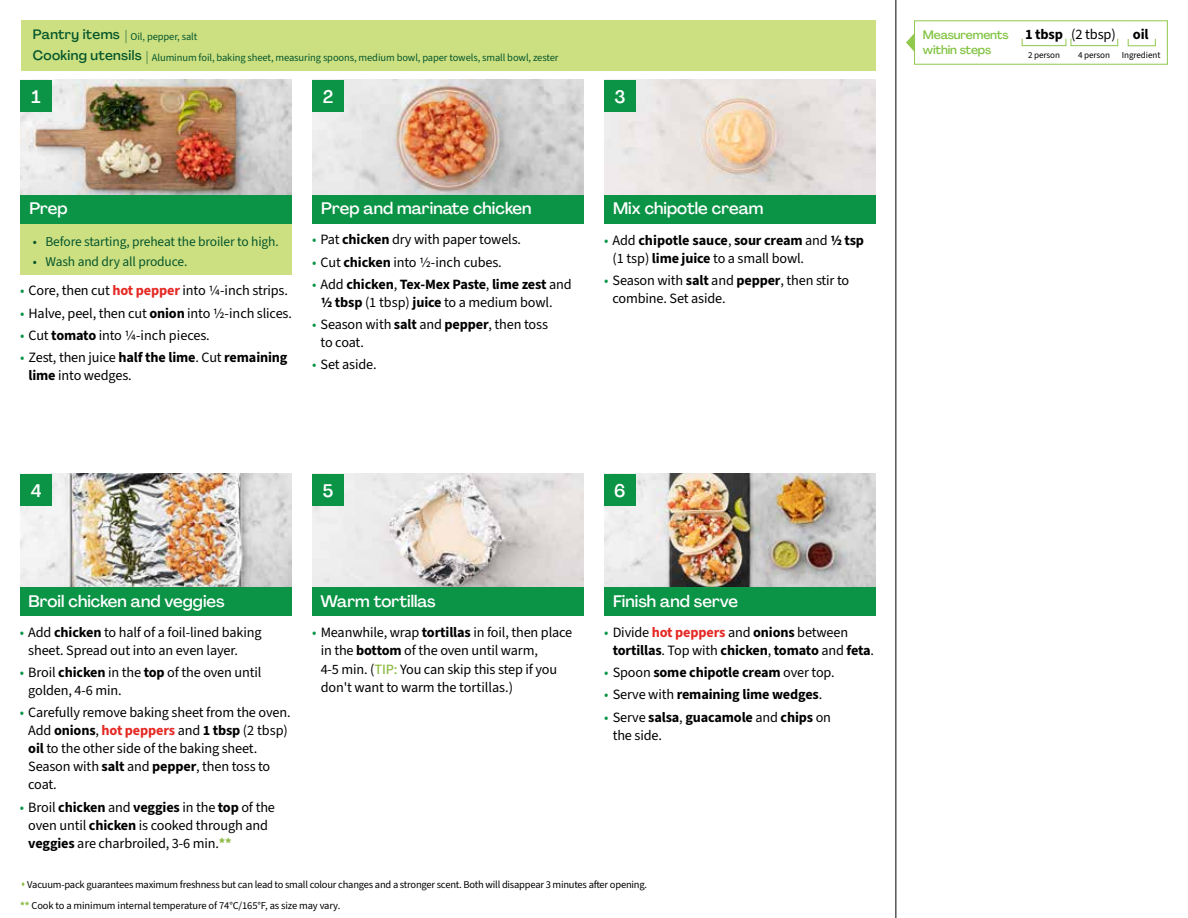
<style>
.page{position:relative;width:1188px;height:918px;background:#fff}
.page>*{position:absolute;margin:0;border:0;box-sizing:border-box;transform-origin:0 0}
.t1{font:500 18px "Agrandir";color:#fff}
.t2{font:500 16.5px "Agrandir";color:#fff}
.t3{font:700 14.4px "Source Sans 3";letter-spacing:-.01em;color:#000}
.t4{font:14.25px/18px "Source Sans 3";letter-spacing:-.01em;color:#000}
.t5{font:700 14.25px/18px "Source Sans 3";letter-spacing:-.01em;color:#000}
.t6{font:13.5px "Source Sans 3";letter-spacing:-.01em;color:#05562c}
.t7{font:500 13.5px "Agrandir";letter-spacing:.025em;color:#05562c}
.t8{font:500 12px/15.8px "Agrandir";letter-spacing:-.01em;color:#82c341}
.t9{font:10.5px/20.9px "Source Sans 3";letter-spacing:-.02em;color:#000}
.t10{font:10.5px "Source Sans 3";letter-spacing:-.01em;color:#05562c}
.t11{font:9.15px "Source Sans 3";letter-spacing:-.01em;color:#000}
.s1{font-family:"Agrandir";font-weight:500;font-size:13.5px}
.s2{color:#0b9446}
.s3{font-weight:700;color:#e52823}
.s4{font-weight:700}
.s5{font-weight:400;color:#0b9446}
.s6{font-weight:400}
.s7{font-weight:700;color:#8cba42}
.s8{font-weight:500;color:#8cba42}
.s9{color:#e52823}
.s10{color:#8cba42}
</style>
<div class="page">
<img style="left:20px;top:474px;width:272px;height:113px">
<img style="left:312px;top:474px;width:272px;height:113px">
<img style="left:604px;top:473px;width:272px;height:114px">
<img style="left:20px;top:80px;width:272px;height:115px">
<img style="left:312px;top:80px;width:272px;height:115px">
<img style="left:604px;top:80px;width:272px;height:115px">
<div style="left:312px;top:195px;width:272px;height:29px;background:#0b9446"></div>
<div style="left:20px;top:195px;width:272px;height:29px;background:#0b9446"></div>
<div style="left:20px;top:587px;width:272px;height:29px;background:#0b9446"></div>
<div style="left:312px;top:587px;width:272px;height:29px;background:#0b9446"></div>
<div style="left:604px;top:587px;width:272px;height:29px;background:#0b9446"></div>
<div style="left:604px;top:195px;width:272px;height:29px;background:#0b9446"></div>
<div style="left:21px;top:20px;width:855px;height:51px;background:#cde081"></div>
<div style="left:20px;top:224px;width:272px;height:50px;background:#cde081"></div>
<hr style="left:896px;top:0;width:1px;height:918px;background:#000">
<div style="left:20px;top:474px;width:32px;height:32px;background:#0b9446"></div>
<div style="left:20px;top:80px;width:32px;height:32px;background:#0b9446"></div>
<div style="left:312px;top:474px;width:32px;height:32px;background:#0b9446"></div>
<div style="left:312px;top:80px;width:32px;height:32px;background:#0b9446"></div>
<div style="left:604px;top:474px;width:32px;height:32px;background:#0b9446"></div>
<div style="left:604px;top:80px;width:32px;height:32px;background:#0b9446"></div>
<div style="left:914px;top:20px;width:254px;height:45px;border:1px solid #91c84e"></div>
<div style="left:1022px;top:38px;width:44px;height:8px;border:1px solid #91c84e"></div>
<div style="left:1071px;top:38px;width:47px;height:8px;border:1px solid #91c84e"></div>
<div style="left:1128px;top:38px;width:28px;height:8px;border:1px solid #91c84e"></div>
<svg style="left:906px;top:33px;width:9px;height:19px"></svg>
<p class="t10" style="left:33px;top:30px;width:166px"><span class="s1">Pantry items |</span> Oil, pepper, salt</p>
<p class="t7" style="left:33px;top:47px;width:110px">Cooking utensils</p>
<p class="t10" style="left:146px;top:51px;width:414px"><span class="s1">|</span> Aluminum foil, baking sheet, measuring spoons, medium bowl, paper towels, small bowl, zester</p>
<p class="t1" style="left:32px;top:86px;width:11px">1</p>
<p class="t1" style="left:323px;top:86px;width:12px">2</p>
<p class="t1" style="left:614px;top:85px;width:13px">3</p>
<p class="t2" style="left:29px;top:198px;width:40px">Prep</p>
<p class="t6" style="left:33px;top:233px;width:248px">• Before starting, preheat the broiler to high.</p>
<p class="t6" style="left:33px;top:253px;width:156px">• Wash and dry all produce.</p>
<p class="t4" style="left:20px;top:282px;width:270px"><span class="s2">•</span> Core, then cut <span class="s3">hot pepper</span> into 1/4-inch strips.</p>
<p class="t4" style="left:20px;top:304px;width:273px"><span class="s2">•</span> Halve, peel, then cut <span class="s4">onion</span> into 1/2-inch slices.</p>
<p class="t4" style="left:20px;top:326px;width:191px"><span class="s2">•</span> Cut <span class="s4">tomato</span> into 1/4-inch pieces.</p>
<p class="t4" style="left:29px;top:349px;width:261px;text-indent:-9px"><span class="s2">•</span> Zest, then juice <span class="s4">half the lime</span>. Cut <span class="s4">remaining lime</span> into wedges.</p>
<p class="t2" style="left:321px;top:198px;width:212px">Prep and marinate chicken</p>
<p class="t2" style="left:613px;top:198px;width:152px">Mix chipotle cream</p>
<p class="t4" style="left:312px;top:231px;width:211px"><span class="s2">•</span> Pat <span class="s4">chicken</span> dry with paper towels.</p>
<p class="t4" style="left:312px;top:253px;width:191px"><span class="s2">•</span> Cut <span class="s4">chicken</span> into 1/2-inch cubes.</p>
<p class="t5" style="left:321px;top:276px;width:253px;text-indent:-9px"><span class="s5">•</span> <span class="s6">Add</span> chicken<span class="s6">,</span> Tex-Mex Paste<span class="s6">,</span> lime zest <span class="s6">and<br></span>1/2 tbsp <span class="s6">(1 tbsp)</span> juice <span class="s6">to a medium bowl.</span></p>
<p class="t4" style="left:321px;top:316px;width:229px;text-indent:-9px"><span class="s2">•</span> Season with <span class="s4">salt</span> and <span class="s4">pepper</span>, then toss to coat.</p>
<p class="t4" style="left:312px;top:356px;width:66px"><span class="s2">•</span> Set aside.</p>
<p class="t5" style="left:613px;top:231px;width:253px;text-indent:-9px"><span class="s5">•</span> <span class="s6">Add</span> chipotle sauce<span class="s6">,</span> sour cream <span class="s6">and</span> 1/2 tsp <span class="s6">(1 tsp)</span> lime juice <span class="s6">to a small bowl.</span></p>
<p class="t4" style="left:613px;top:271px;width:238px;text-indent:-9px"><span class="s2">•</span> Season with <span class="s4">salt</span> and <span class="s4">pepper</span>, then stir to combine. Set aside.</p>
<p class="t1" style="left:31px;top:479px;width:12px">4</p>
<p class="t1" style="left:323px;top:479px;width:12px">5</p>
<p class="t1" style="left:614px;top:479px;width:13px">6</p>
<p class="t2" style="left:29px;top:591px;width:198px">Broil chicken and veggies</p>
<p class="t2" style="left:321px;top:591px;width:117px">Warm tortillas</p>
<p class="t2" style="left:613px;top:591px;width:127px">Finish and serve</p>
<p class="t4" style="left:28px;top:623px;width:235px;text-indent:-9px"><span class="s2">•</span> Add <span class="s4">chicken</span> to half of a foil-lined baking sheet. Spread out into an even layer.</p>
<p class="t4" style="left:28px;top:663px;width:235px;text-indent:-9px"><span class="s2">•</span> Broil <span class="s4">chicken</span> in the <span class="s4">top</span> of the oven until golden, 4-6 min.</p>
<p class="t4" style="left:28px;top:704px;width:264px;text-indent:-9px"><span class="s2">•</span> Carefully remove baking sheet from the oven.<br>Add <span class="s4">onions</span>, <span class="s3">hot peppers</span> and <span class="s4">1 tbsp</span> (2 tbsp) <span class="s4">oil</span> to the other side of the baking sheet.<br>Season with <span class="s4">salt</span> and <span class="s4">pepper</span>, then toss to coat.</p>
<p class="t4" style="left:28px;top:798px;width:248px;text-indent:-9px"><span class="s2">•</span> Broil <span class="s4">chicken</span> and <span class="s4">veggies</span> in the <span class="s4">top</span> of the oven until <span class="s4">chicken</span> is cooked through and <span class="s4">veggies</span> are charbroiled, 3-6 min.<span class="s7">**</span></p>
<p class="t4" style="left:321px;top:623px;width:253px;text-indent:-9px"><span class="s2">•</span> Meanwhile, wrap <span class="s4">tortillas</span> in foil, then place in the <span class="s4">bottom</span> of the oven until warm,<br>4-5 min. (<span class="s8">TIP:</span> You can skip this step if you don't want to warm the tortillas.)</p>
<p class="t5" style="left:613px;top:624px;width:263px;text-indent:-9px"><span class="s5">•</span> <span class="s6">Divide</span> <span class="s9">hot peppers</span> <span class="s6">and</span> onions <span class="s6">between </span>tortillas<span class="s6">. Top with</span> chicken<span class="s6">,</span> tomato <span class="s6">and</span> feta<span class="s6">.</span></p>
<p class="t5" style="left:604px;top:664px;width:232px"><span class="s5">•</span> <span class="s6">Spoon</span> some chipotle cream <span class="s6">over top.</span></p>
<p class="t5" style="left:604px;top:686px;width:220px"><span class="s5">•</span> <span class="s6">Serve with</span> remaining lime wedges<span class="s6">.</span></p>
<p class="t4" style="left:613px;top:708px;width:220px;text-indent:-9px"><span class="s2">•</span> Serve <span class="s4">salsa</span>, <span class="s4">guacamole</span> and <span class="s4">chips</span> on the side.</p>
<p class="t9" style="left:20px;top:874px;width:629px"><span class="s10">▲</span> Vacuum-pack guarantees maximum freshness but can lead to small colour changes and a stronger scent. Both will disappear 3 minutes after opening. <span class="s7">**</span> Cook to a minimum internal temperature of 74°C/165°F, as size may vary.</p>
<p class="t8" style="left:923px;top:26px;width:87px">Measurements within steps</p>
<p class="t3" style="left:1025px;top:25px;width:125px">1 tbsp <span class="s6">(2 tbsp)</span> oil</p>
<p class="t11" style="left:1028px;top:49px;width:34px">2 person</p>
<p class="t11" style="left:1078px;top:49px;width:34px">4 person</p>
<p class="t11" style="left:1122px;top:49px;width:40px">Ingredient</p>
</div>
